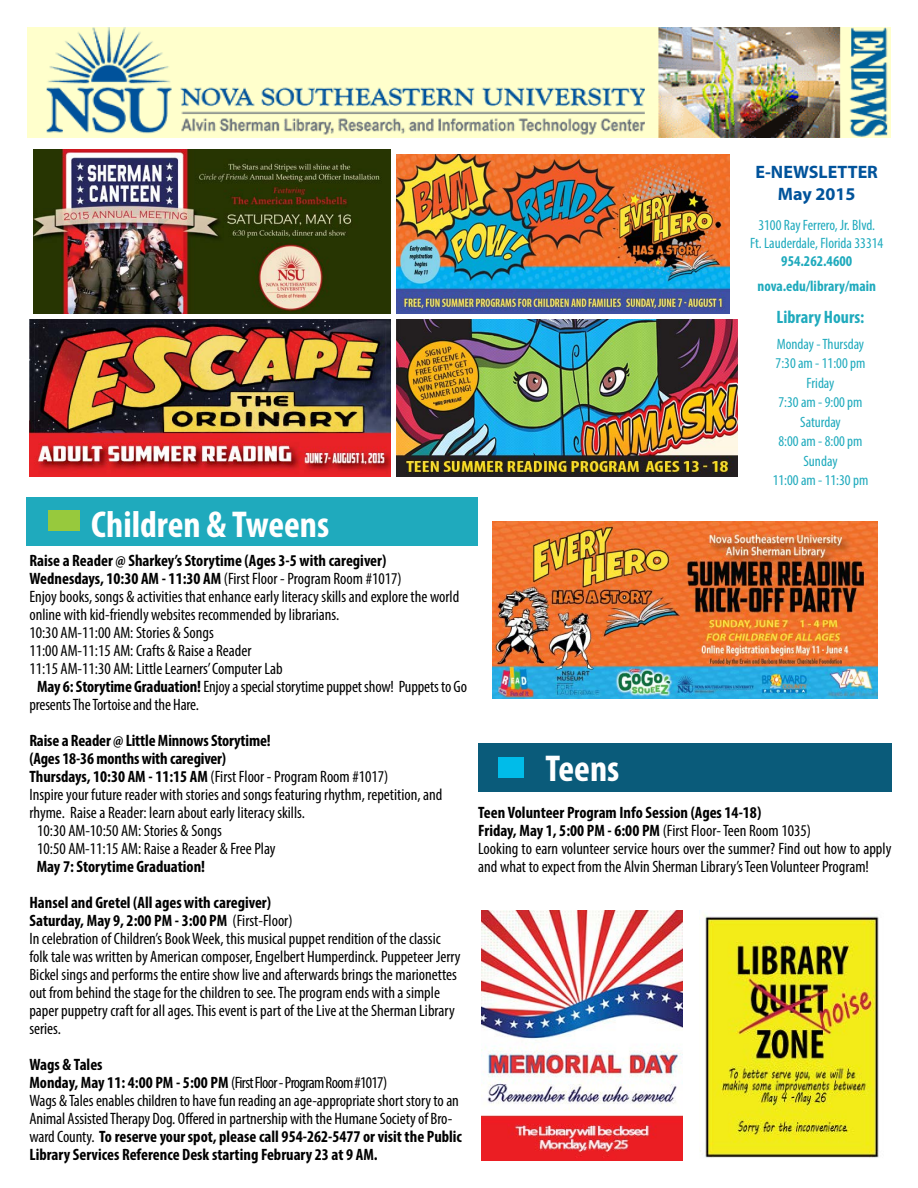
<style>
.page{position:relative;width:918px;height:1188px;background:#fff}
.page>*{position:absolute;margin:0;border:0;box-sizing:border-box;transform-origin:0 0}
.t1{font:700 condensed 37.5px "Myriad Pro";color:#fff}
.t2{font:700 18px/21.6px "Myriad Pro";color:#00539b;text-align:center}
.t3{font:700 condensed 18px "Myriad Pro";color:#1faabd}
.t4{font:condensed 16.5px/18px "Myriad Pro";color:#000}
.t5{font:700 condensed 16.5px/36px "Myriad Pro";color:#000}
.t6{font:condensed 15px/19.5px "Myriad Pro";color:#1faabd;text-align:center}
.t7{font:700 condensed 15px/24.8px "Myriad Pro";color:#1faabd;text-align:center}
.s1{font-weight:700}
</style>
<div class="page">
<div style="left:26px;top:497px;width:452px;height:49px;background:#1faabd"></div>
<div style="left:49px;top:510px;width:31px;height:20px;background:#97c93d"></div>
<div style="left:478px;top:743px;width:413px;height:49px;background:#0a5b7a"></div>
<div style="left:498px;top:757px;width:26px;height:20px;background:#00bce9"></div>
<img style="left:28px;top:27px;width:863px;height:111px">
<img style="left:34px;top:149px;width:356px;height:165px">
<img style="left:482px;top:910px;width:200px;height:251px">
<img style="left:396px;top:320px;width:342px;height:157px">
<img style="left:29px;top:320px;width:361px;height:157px">
<img style="left:396px;top:155px;width:333px;height:159px">
<img style="left:700px;top:910px;width:179px;height:248px">
<img style="left:493px;top:521px;width:384px;height:178px">
<h1 class="t1" style="left:91px;top:501px;width:240px">Children &amp; Tweens</h1>
<p class="t5" style="left:29px;top:542px;width:358px">Raise a Reader @ Sharkey’s Storytime (Ages 3-5 with caregiver)</p>
<p class="t4" style="left:29px;top:569px;width:374px"><span class="s1">Wednesdays, 10:30 AM - 11:30 AM</span> (First Floor - Program Room #1017)</p>
<p class="t4" style="left:29px;top:587px;width:431px">Enjoy books, songs &amp; activities that enhance early literacy skills and explore the world</p>
<p class="t4" style="left:29px;top:605px;width:311px">online with kid-friendly websites recommended by librarians.</p>
<p class="t4" style="left:29px;top:623px;width:186px">10:30 AM-11:00 AM: Stories &amp; Songs</p>
<p class="t4" style="left:29px;top:641px;width:224px">11:00 AM-11:15 AM: Crafts &amp; Raise a Reader</p>
<p class="t4" style="left:29px;top:659px;width:255px">11:15 AM-11:30 AM: Little Learners’ Computer Lab</p>
<p class="t4" style="left:37px;top:677px;width:431px"><span class="s1">May 6: Storytime Graduation!</span> Enjoy a special storytime puppet show! Puppets to Go</p>
<p class="t4" style="left:29px;top:695px;width:171px">presents The Tortoise and the Hare.</p>
<p class="t5" style="left:29px;top:722px;width:243px">Raise a Reader @ Little Minnows Storytime!</p>
<p class="t5" style="left:29px;top:740px;width:198px">(Ages 18-36 months with caregiver)</p>
<p class="t4" style="left:29px;top:767px;width:360px"><span class="s1">Thursdays, 10:30 AM - 11:15 AM</span> (First Floor - Program Room #1017)</p>
<p class="t4" style="left:29px;top:785px;width:415px">Inspire your future reader with stories and songs featuring rhythm, repetition, and</p>
<p class="t4" style="left:29px;top:803px;width:277px">rhyme. Raise a Reader: learn about early literacy skills.</p>
<p class="t4" style="left:37px;top:821px;width:186px">10:30 AM-10:50 AM: Stories &amp; Songs</p>
<p class="t4" style="left:37px;top:839px;width:240px">10:50 AM-11:15 AM: Raise a Reader &amp; Free Play</p>
<p class="t5" style="left:29px;top:848px;width:243px;text-indent:7px">May 7: Storytime Graduation!<br>Hansel and Gretel (All ages with caregiver)</p>
<p class="t4" style="left:29px;top:911px;width:433px"><span class="s1">Saturday, May 9, 2:00 PM - 3:00 PM</span> (First-Floor)<br>In celebration of Children’s Book Week, this musical puppet rendition of the classic folk tale was written by American composer, Engelbert Humperdinck. Puppeteer Jerry Bickel sings and performs the entire show live and afterwards brings the marionettes out from behind the stage for the children to see. The program ends with a simple paper puppetry craft for all ages. This event is part of the Live at the Sherman Library series.</p>
<p class="t4" style="left:29px;top:1055px;width:434px"><span class="s1">Wags &amp; Tales<br>Monday, May 11: 4:00 PM - 5:00 PM</span> (First Floor - Program Room #1017)<br>Wags &amp; Tales enables children to have fun reading an age-appropriate short story to an Animal Assisted Therapy Dog. Offered in partnership with the Humane Society of Bro&shy;ward County. <span class="s1">To reserve your spot, please call 954-262-5477 or visit the Public Library Services Reference Desk starting February 23 at 9 AM.</span></p>
<p class="t2" style="left:756px;top:161px;width:124px">E-NEWSLETTER<br>May 2015</p>
<p class="t6" style="left:750px;top:216px;width:135px;line-height:18px">3100 Ray Ferrero, Jr. Blvd.<br>Ft. Lauderdale, Florida 33314</p>
<p class="t7" style="left:758px;top:249px;width:120px">954.262.4600 nova.edu/library/main</p>
<p class="t3" style="left:777px;top:305px;width:89px">Library Hours:</p>
<p class="t6" style="left:773px;top:334px;width:97px">Monday - Thursday<br>7:30 am - 11:00 pm<br>Friday<br>7:30 am - 9:00 pm<br>Saturday<br>8:00 am - 8:00 pm<br>Sunday<br>11:00 am - 11:30 pm</p>
<h1 class="t1" style="left:546px;top:745px;width:75px">Teens</h1>
<p class="t4" style="left:478px;top:803px;width:415px"><span class="s1">Teen Volunteer Program Info Session (Ages 14-18)<br>Friday, May 1, 5:00 PM - 6:00 PM</span> (First Floor- Teen Room 1035)<br>Looking to earn volunteer service hours over the summer? Find out how to apply and what to expect from the Alvin Sherman Library’s Teen Volunteer Program!</p>
</div>
